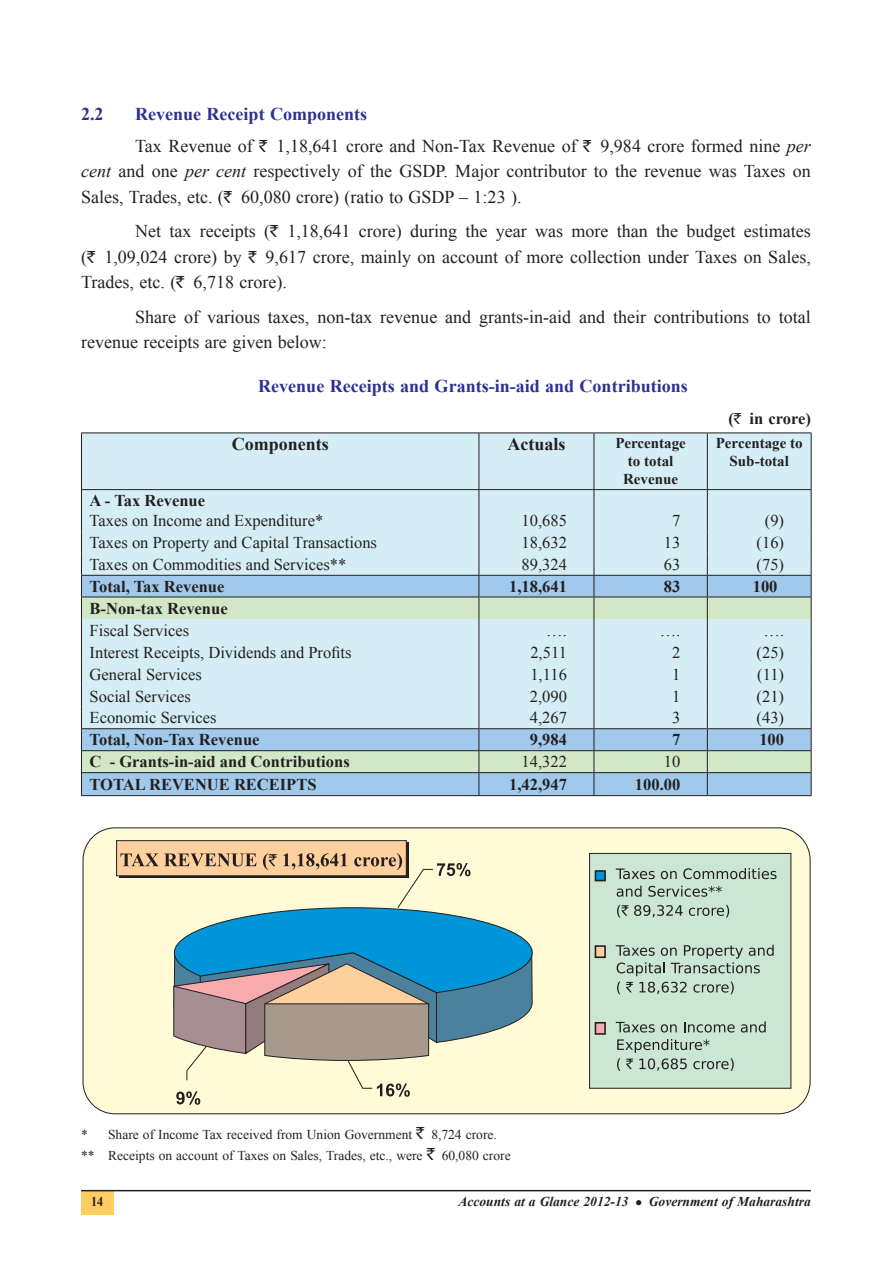
<style>
.page{position:relative;width:892px;height:1270px;background:#fff}
.page>*{position:absolute;margin:0;border:0;box-sizing:border-box;transform-origin:0 0}
.t1{font:18px/25.5px "Times New Roman";color:#231f20}
.t2{font:700 18px "Times New Roman";color:#2e3092}
.t3{font:700 18px "Times New Roman";color:#231f20}
.t4{font:16.5px "Times New Roman";color:#231f20}
.t5{font:700 16.5px "Times New Roman";color:#231f20}
.t6{font:700 15px/18px "Times New Roman";color:#231f20;text-align:center}
.t7{font:13.5px/21px "Times New Roman";color:#231f20}
.t8{font:italic 700 13.5px "Times New Roman";color:#231f20}
.t9{font:700 13.5px "Times New Roman";color:#231f20;scale:.9 1}
.s1{font-weight:700;color:#2e3092}
.s2{font-family:"Rupee Foradian";font-size:16.5px}
.s3{font-style:italic}
.s4{font-family:"Rupee Foradian";font-weight:400;font-size:15px}
</style>
<div class="page">
<div style="left:81px;top:1190px;width:32px;height:24px;background:#fecd64"></div>
<hr style="left:81px;top:1189px;width:729px;height:2px;background:#231f20">
<div style="left:82px;top:433px;width:728px;height:98px;background:#d5eef5"></div>
<hr style="left:81px;top:432px;width:397px;height:1px;background:#231f20">
<hr style="left:81px;top:433px;width:1px;height:56px;background:#231f20">
<hr style="left:707px;top:432px;width:104px;height:1px;background:#231f20">
<hr style="left:810px;top:433px;width:1px;height:56px;background:#231f20">
<hr style="left:81px;top:795px;width:397px;height:1px;background:#231f20">
<hr style="left:478px;top:795px;width:115px;height:1px;background:#231f20">
<hr style="left:593px;top:795px;width:114px;height:1px;background:#231f20">
<hr style="left:707px;top:795px;width:104px;height:1px;background:#231f20">
<hr style="left:478px;top:432px;width:115px;height:1px;background:#231f20">
<hr style="left:478px;top:433px;width:1px;height:56px;background:#231f20">
<hr style="left:593px;top:432px;width:114px;height:1px;background:#231f20">
<hr style="left:593px;top:433px;width:1px;height:56px;background:#231f20">
<hr style="left:706px;top:433px;width:1px;height:56px;background:#231f20">
<hr style="left:81px;top:489px;width:397px;height:1px;background:#231f20">
<hr style="left:478px;top:489px;width:115px;height:1px;background:#231f20">
<hr style="left:593px;top:489px;width:114px;height:1px;background:#231f20">
<hr style="left:707px;top:489px;width:104px;height:1px;background:#231f20">
<hr style="left:81px;top:490px;width:1px;height:41px;background:#231f20">
<hr style="left:478px;top:490px;width:1px;height:41px;background:#231f20">
<hr style="left:593px;top:490px;width:1px;height:41px;background:#231f20">
<hr style="left:706px;top:490px;width:1px;height:41px;background:#231f20">
<hr style="left:810px;top:490px;width:1px;height:41px;background:#231f20">
<svg style="left:81px;top:531px;width:730px;height:264px;background:#c3dfe6"></svg>
<hr style="left:81px;top:728px;width:397px;height:1px;background:#231f20">
<hr style="left:478px;top:728px;width:115px;height:1px;background:#231f20">
<hr style="left:593px;top:728px;width:114px;height:1px;background:#231f20">
<hr style="left:707px;top:728px;width:104px;height:1px;background:#231f20">
<div style="left:83px;top:827px;width:726px;height:286px;background:#fffbd6;border-radius:32px"></div>
<svg style="left:186px;top:868px;width:247px;height:220px"></svg>
<svg style="left:436px;top:863px;width:34px;height:13px"></svg>
<svg style="left:376px;top:1083px;width:33px;height:13px"></svg>
<svg style="left:176px;top:1091px;width:24px;height:13px"></svg>
<div style="left:589px;top:853px;width:201px;height:235px;background:#cbe6d3;border:1px solid #231f20"></div>
<div style="left:594px;top:870px;width:11px;height:11px;background:#0095d9;border:2px solid #231f20"></div>
<svg style="left:615px;top:868px;width:39px;height:11px"></svg>
<svg style="left:660px;top:870px;width:16px;height:9px"></svg>
<svg style="left:683px;top:868px;width:93px;height:11px"></svg>
<svg style="left:616px;top:885px;width:25px;height:11px"></svg>
<svg style="left:648px;top:885px;width:73px;height:11px"></svg>
<svg style="left:617px;top:904px;width:11px;height:13px"></svg>
<svg style="left:634px;top:905px;width:48px;height:12px"></svg>
<svg style="left:688px;top:904px;width:40px;height:13px"></svg>
<div style="left:594px;top:945px;width:11px;height:12px;background:#fdd09e;border:2px solid #231f20"></div>
<svg style="left:615px;top:944px;width:158px;height:50px"></svg>
<div style="left:594px;top:1021px;width:11px;height:13px;background:#f8abad;border:2px solid #231f20"></div>
<svg style="left:615px;top:1021px;width:39px;height:11px"></svg>
<svg style="left:660px;top:1024px;width:16px;height:8px"></svg>
<svg style="left:684px;top:1022px;width:50px;height:10px"></svg>
<svg style="left:740px;top:1021px;width:25px;height:11px"></svg>
<svg style="left:617px;top:1039px;width:116px;height:31px"></svg>
<svg style="left:119px;top:842px;width:289px;height:35px"></svg>
<div style="left:116px;top:840px;width:290px;height:35px;background:#fdd09e;border:1px solid #231f20"></div>
<svg style="left:120px;top:853px;width:136px;height:13px"></svg>
<svg style="left:283px;top:853px;width:64px;height:16px"></svg>
<svg style="left:354px;top:853px;width:48px;height:16px"></svg>
<svg style="left:263px;top:853px;width:14px;height:16px"></svg>
<svg style="left:173px;top:907px;width:359px;height:153px;background:#709fb1"></svg>
<p class="t2" style="left:81px;top:102px;width:24px">2.2</p>
<p class="t1" style="left:135px;top:98px;width:676px;line-height:31.5px"><span class="s1">Revenue Receipt Components<br></span>Tax Revenue of <span class="s2">`</span> 1,18,641 crore and Non-Tax Revenue of <span class="s2">`</span> 9,984 crore formed nine <span class="s3">per</span></p>
<p class="t1" style="left:81px;top:158px;width:730px"><span class="s3">cent</span> and one <span class="s3">per cent</span> respectively of the GSDP. Major contributor to the revenue was Taxes on<br>Sales, Trades, etc. (<span class="s2">`</span> 60,080 crore) (ratio to GSDP – 1:23 ).</p>
<p class="t1" style="left:81px;top:218px;width:730px;text-align:justify;text-indent:54px">Net tax receipts (<span class="s2">`</span> 1,18,641 crore) during the year was more than the budget estimates (<span class="s2">`</span> 1,09,024 crore) by <span class="s2">`</span> 9,617 crore, mainly on account of more collection under Taxes on Sales, Trades, etc. (<span class="s2">`</span> 6,718 crore).</p>
<p class="t1" style="left:81px;top:304px;width:731px;text-indent:54px">Share of various taxes, non-tax revenue and grants-in-aid and their contributions to total revenue receipts are given below:</p>
<p class="t2" style="left:258px;top:373px;width:431px">Revenue Receipts and Grants-in-aid and Contributions</p>
<p class="t5" style="left:728px;top:406px;width:84px">(<span class="s4">`</span> in crore)</p>
<p class="t3" style="left:231px;top:432px;width:99px">Components</p>
<p class="t3" style="left:507px;top:432px;width:59px">Actuals</p>
<p class="t6" style="left:615px;top:434px;width:72px">Percentage to total<br>Revenue</p>
<p class="t6" style="left:715px;top:434px;width:88px">Percentage to<br>Sub-total</p>
<p class="t4" style="left:90px;top:509px;width:235px">Taxes on Income and Expenditure*</p>
<p class="t4" style="left:521px;top:509px;width:47px">10,685</p>
<p class="t4" style="left:671px;top:509px;width:10px">7</p>
<p class="t4" style="left:764px;top:509px;width:21px">(9)</p>
<p class="t4" style="left:90px;top:531px;width:289px">Taxes on Property and Capital Transactions</p>
<p class="t4" style="left:521px;top:531px;width:47px">18,632</p>
<p class="t4" style="left:663px;top:531px;width:18px">13</p>
<p class="t4" style="left:756px;top:531px;width:29px">(16)</p>
<p class="t4" style="left:90px;top:553px;width:258px">Taxes on Commodities and Services**</p>
<p class="t4" style="left:521px;top:553px;width:47px">89,324</p>
<p class="t4" style="left:663px;top:553px;width:18px">63</p>
<p class="t4" style="left:756px;top:553px;width:29px">(75)</p>
<p class="t5" style="left:90px;top:574px;width:136px">Total, Tax Revenue</p>
<p class="t5" style="left:509px;top:574px;width:59px">1,18,641</p>
<p class="t5" style="left:663px;top:574px;width:18px">83</p>
<p class="t5" style="left:752px;top:574px;width:26px">100</p>
<p class="t5" style="left:90px;top:596px;width:139px">B-Non-tax Revenue</p>
<p class="t4" style="left:90px;top:619px;width:101px">Fiscal Services</p>
<p class="t4" style="left:546px;top:619px;width:22px">….</p>
<p class="t4" style="left:659px;top:619px;width:22px">….</p>
<p class="t4" style="left:763px;top:619px;width:22px">….</p>
<p class="t4" style="left:90px;top:641px;width:263px">Interest Receipts, Dividends and Profits</p>
<p class="t4" style="left:530px;top:641px;width:38px">2,511</p>
<p class="t4" style="left:671px;top:641px;width:10px">2</p>
<p class="t4" style="left:756px;top:641px;width:29px">(25)</p>
<p class="t4" style="left:90px;top:662px;width:114px">General Services</p>
<p class="t4" style="left:530px;top:662px;width:38px">1,116</p>
<p class="t4" style="left:671px;top:662px;width:10px">1</p>
<p class="t4" style="left:756px;top:662px;width:28px">(11)</p>
<p class="t4" style="left:90px;top:684px;width:103px">Social Services</p>
<p class="t4" style="left:529px;top:684px;width:39px">2,090</p>
<p class="t4" style="left:671px;top:684px;width:10px">1</p>
<p class="t4" style="left:756px;top:684px;width:29px">(21)</p>
<p class="t4" style="left:90px;top:706px;width:128px">Economic Services</p>
<p class="t4" style="left:529px;top:706px;width:39px">4,267</p>
<p class="t4" style="left:671px;top:706px;width:10px">3</p>
<p class="t4" style="left:756px;top:706px;width:29px">(43)</p>
<p class="t5" style="left:90px;top:728px;width:171px">Total, Non-Tax Revenue</p>
<p class="t5" style="left:529px;top:728px;width:39px">9,984</p>
<p class="t5" style="left:671px;top:728px;width:10px">7</p>
<p class="t5" style="left:759px;top:728px;width:26px">100</p>
<p class="t4" style="left:521px;top:750px;width:47px">14,322</p>
<p class="t4" style="left:663px;top:750px;width:18px">10</p>
<p class="t5" style="left:90px;top:772px;width:228px">TOTAL REVENUE RECEIPTS</p>
<p class="t5" style="left:509px;top:772px;width:59px">1,42,947</p>
<p class="t5" style="left:634px;top:772px;width:47px">100.00</p>
<p class="t5" style="left:90px;top:489px;width:117px">A - Tax Revenue</p>
<p class="t5" style="left:90px;top:750px;width:261px">C - Grants-in-aid and Contributions</p>
<p class="t7" style="left:81px;top:1123px;width:431px">* Share of Income Tax received from Union Government <span class="s2">`</span> 8,724 crore. ** Receipts on account of Taxes on Sales, Trades, etc., were <span class="s2">`</span> 60,080 crore</p>
<p class="t9" style="left:91px;top:1192px;width:15px">14</p>
<p class="t8" style="left:458px;top:1192px;width:354px">Accounts at a Glance 2012-13 ● Government of Maharashtra</p>
</div>
